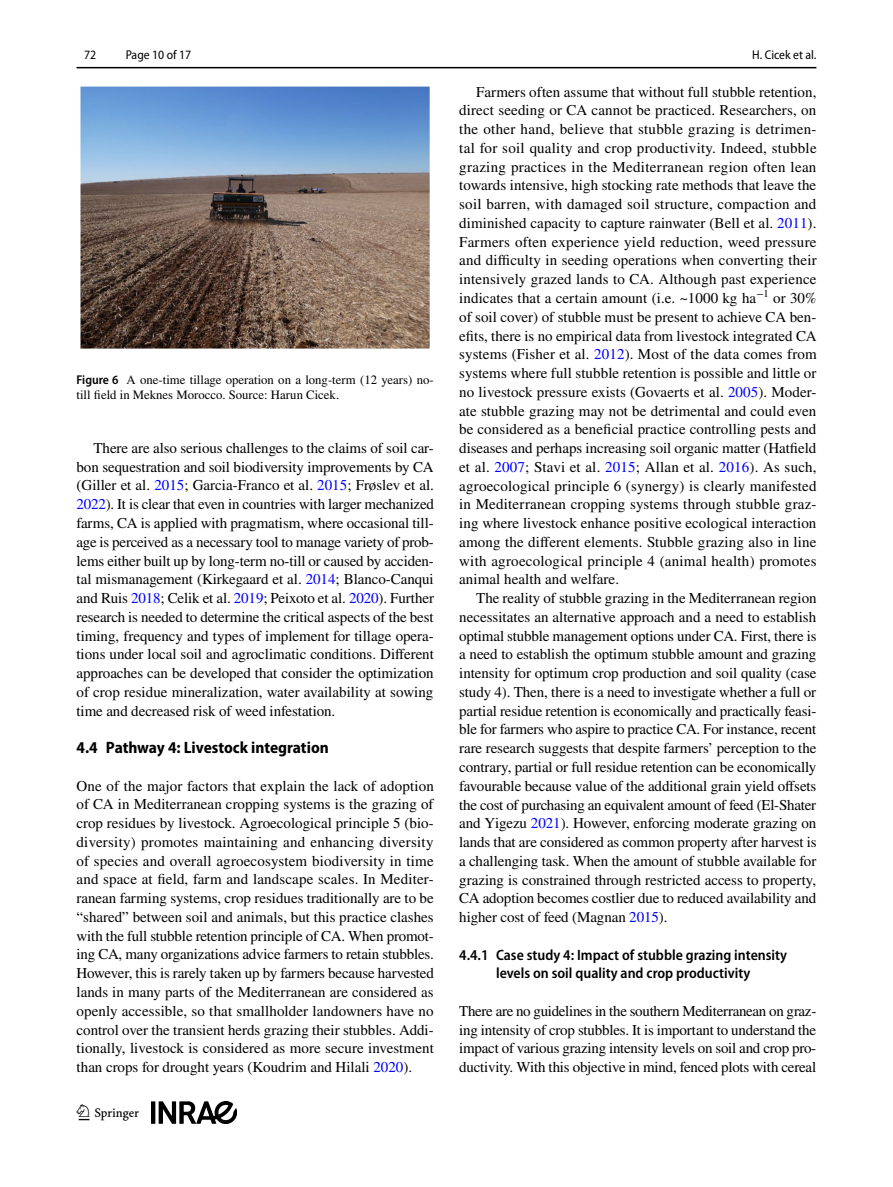
<style>
.page{position:relative;width:893px;height:1187px;background:#fff}
.page>*{position:absolute;margin:0;border:0;box-sizing:border-box;transform-origin:0 0}
.t1{font:22.5px "Springnew Regular 2";color:#000}
.t2{font:700 semi-condensed 16.5px "Myriad Pro";color:#000}
.t3{font:15px/18.8px "STIX";letter-spacing:-.005em;color:#000;text-align:justify}
.t4{font:600 semi-condensed 15px/18.8px "Myriad Pro";color:#000;text-align:center}
.t5{font:12.75px/15px "STIX";color:#000}
.t6{font:semi-condensed 12.75px "Myriad Pro";color:#000}
.s1{font-family:"Myriad Pro";font-weight:600;font-stretch:semi-condensed}
.s2{color:#00f}
</style>
<div class="page">
<hr style="left:77px;top:67px;width:739px;height:1px;background:#000">
<img style="left:151px;top:1101px;width:85px;height:22px">
<img style="left:81px;top:87px;width:348px;height:262px">
<p class="t6" style="left:84px;top:48px;width:14px">72</p>
<p class="t6" style="left:126px;top:48px;width:67px">Page 10 of 17</p>
<p class="t5" style="left:77px;top:373px;width:359px"><span class="s1">Figure 6</span> A one-time tillage operation on a long-term (12 years) no&shy;till field in Meknes Morocco. Source: Harun Cicek.</p>
<p class="t3" style="left:77px;top:439px;width:359px;text-indent:17px">There are also serious challenges to the claims of soil car&shy;bon sequestration and soil biodiversity improvements by CA (Giller et al. <span class="s2">2015</span>; Garcia-Franco et al. <span class="s2">2015</span>; Frøslev et al.<br><span class="s2">2022</span>). It is clear that even in countries with larger mechanized farms, CA is applied with pragmatism, where occasional till&shy;age is perceived as a necessary tool to manage variety of prob&shy;lems either built up by long-term no-till or caused by acciden&shy;tal mismanagement (Kirkegaard et al. <span class="s2">2014</span>; Blanco-Canqui and Ruis <span class="s2">2018</span>; Celik et al. <span class="s2">2019</span>; Peixoto et al. <span class="s2">2020</span>). Further research is needed to determine the critical aspects of the best timing, frequency and types of implement for tillage opera&shy;tions under local soil and agroclimatic conditions. Different approaches can be developed that consider the optimization of crop residue mineralization, water availability at sowing time and decreased risk of weed infestation.</p>
<p class="t2" style="left:77px;top:738px;width:254px">4.4 Pathway 4: Livestock integration</p>
<p class="t3" style="left:77px;top:777px;width:359px">One of the major factors that explain the lack of adoption of CA in Mediterranean cropping systems is the grazing of crop residues by livestock. Agroecological principle 5 (bio&shy;diversity) promotes maintaining and enhancing diversity of species and overall agroecosystem biodiversity in time and space at field, farm and landscape scales. In Mediter&shy;ranean farming systems, crop residues traditionally are to be “shared” between soil and animals, but this practice clashes with the full stubble retention principle of CA. When promot&shy;ing CA, many organizations advice farmers to retain stubbles.<br>However, this is rarely taken up by farmers because harvested lands in many parts of the Mediterranean are considered as openly accessible, so that smallholder landowners have no control over the transient herds grazing their stubbles. Addi&shy;tionally, livestock is considered as more secure investment than crops for drought years (Koudrim and Hilali <span class="s2">2020</span>).</p>
<h1 class="t1" style="left:79px;top:1104px;width:62px">1 3</h1>
<p class="t6" style="left:752px;top:48px;width:66px">H. Cicek et al.</p>
<p class="t3" style="left:459px;top:83px;width:359px;text-indent:17px">Farmers often assume that without full stubble retention, direct seeding or CA cannot be practiced. Researchers, on the other hand, believe that stubble grazing is detrimen&shy;tal for soil quality and crop productivity. Indeed, stubble grazing practices in the Mediterranean region often lean towards intensive, high stocking rate methods that leave the soil barren, with damaged soil structure, compaction and diminished capacity to capture rainwater (Bell et al. <span class="s2">2011</span>).<br>Farmers often experience yield reduction, weed pressure and difficulty in seeding operations when converting their intensively grazed lands to CA. Although past experience indicates that a certain amount (i.e. ~1000 kg ha<sup>−1</sup> or 30% of soil cover) of stubble must be present to achieve CA ben&shy;efits, there is no empirical data from livestock integrated CA systems (Fisher et al. <span class="s2">2012</span>). Most of the data comes from systems where full stubble retention is possible and little or no livestock pressure exists (Govaerts et al. <span class="s2">2005</span>). Moder&shy;ate stubble grazing may not be detrimental and could even be considered as a beneficial practice controlling pests and diseases and perhaps increasing soil organic matter (Hatfield et al. <span class="s2">2007</span>; Stavi et al. <span class="s2">2015</span>; Allan et al. <span class="s2">2016</span>). As such, agroecological principle 6 (synergy) is clearly manifested in Mediterranean cropping systems through stubble graz&shy;ing where livestock enhance positive ecological interaction among the different elements. Stubble grazing also in line with agroecological principle 4 (animal health) promotes animal health and welfare.</p>
<p class="t3" style="left:459px;top:589px;width:359px;text-indent:17px">The reality of stubble grazing in the Mediterranean region necessitates an alternative approach and a need to establish optimal stubble management options under CA. First, there is a need to establish the optimum stubble amount and grazing intensity for optimum crop production and soil quality (case study 4). Then, there is a need to investigate whether a full or partial residue retention is economically and practically feasi&shy;ble for farmers who aspire to practice CA. For instance, recent rare research suggests that despite farmers’ perception to the contrary, partial or full residue retention can be economically favourable because value of the additional grain yield offsets the cost of purchasing an equivalent amount of feed (El-Shater and Yigezu <span class="s2">2021</span>). However, enforcing moderate grazing on lands that are considered as common property after harvest is a challenging task. When the amount of stubble available for grazing is constrained through restricted access to property, CA adoption becomes costlier due to reduced availability and higher cost of feed (Magnan <span class="s2">2015</span>).</p>
<p class="t4" style="left:459px;top:945px;width:329px">4.4.1 Case study 4: Impact of stubble grazing intensity levels on soil quality and crop productivity</p>
<p class="t3" style="left:459px;top:1002px;width:359px">There are no guidelines in the southern Mediterranean on graz&shy;ing intensity of crop stubbles. It is important to understand the impact of various grazing intensity levels on soil and crop pro&shy;ductivity. With this objective in mind, fenced plots with cereal</p>
</div>
